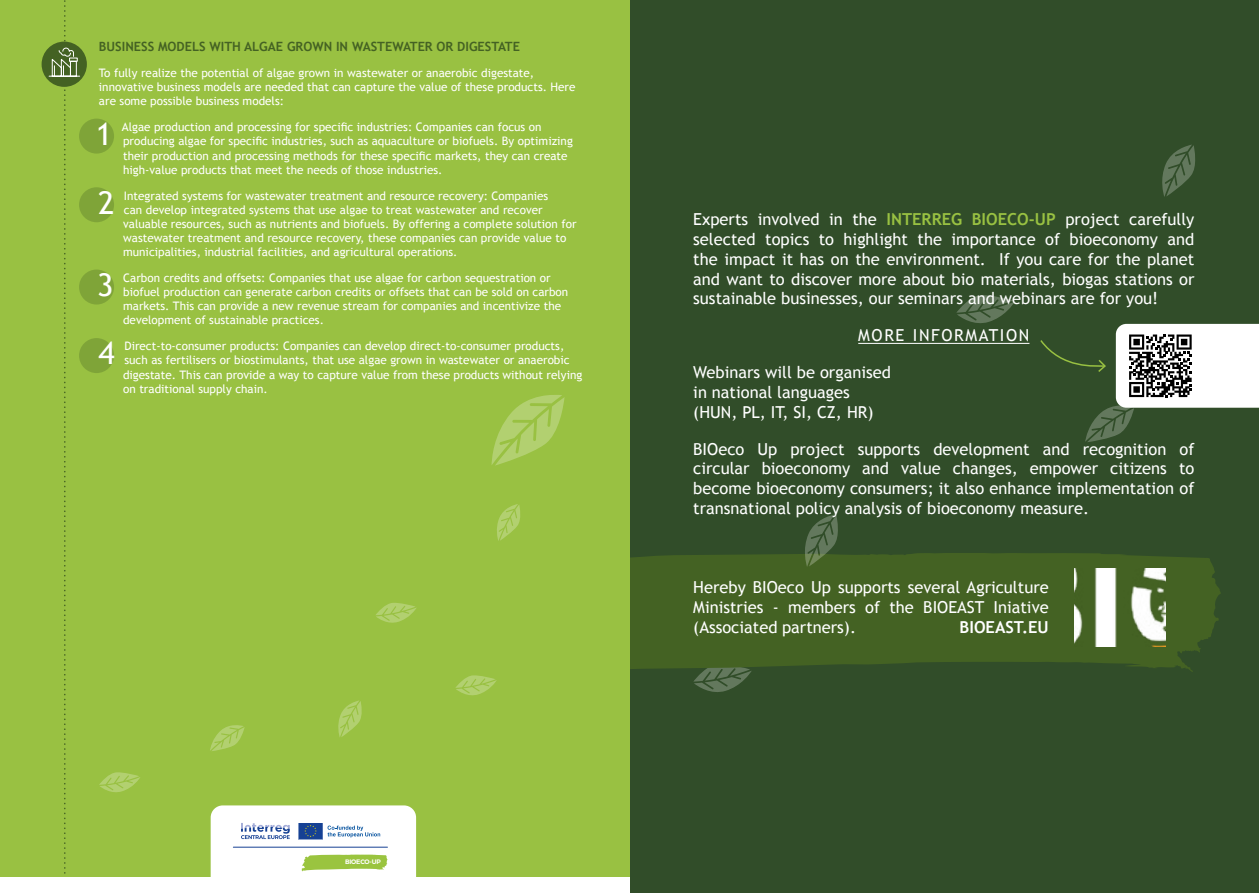
<style>
.page{position:relative;width:1259px;height:893px;background:#fff}
.page>*{position:absolute;margin:0;border:0;box-sizing:border-box;transform-origin:0 0}
.t1{font:31.35px "Trebuchet MS";color:#fff}
.t2{font:16.5px/19.8px "Trebuchet MS";color:#fff;text-align:justify}
.t3{font:16.5px "Trebuchet MS";letter-spacing:.1em;color:#fff}
.t4{font:700 16.5px "Trebuchet MS";color:#fff}
.t5{font:700 12.75px "Trebuchet MS";color:#446223}
.t6{font:11.7px/14.1px "Trebuchet MS";color:#fff}
.t7{font:600 6.45px "Montserrat";letter-spacing:-.03em;color:#fff}
.s1{font-weight:700;color:#99c142}
</style>
<div class="page">
<div style="left:629px;top:0;width:630px;height:893px;background:#314d29"></div>
<svg style="left:956px;top:295px;width:58px;height:28px"></svg>
<svg style="left:693px;top:672px;width:58px;height:20px"></svg>
<svg style="left:1162px;top:145px;width:33px;height:52px"></svg>
<svg style="left:629px;top:553px;width:592px;height:119px;background:#425f23"></svg>
<hr style="left:858px;top:343px;width:171px;height:1px;background:#fff">
<svg style="left:802px;top:515px;width:38px;height:52px"></svg>
<img style="left:1074px;top:568px;width:92px;height:79px">
<svg style="left:1040px;top:324px;width:219px;height:118px"></svg>
<div style="left:0;top:183px;width:629px;height:710px;background:#99c142"></div>
<div style="left:0;top:0;width:629px;height:199px;background:#99c142"></div>
<svg style="left:211px;top:805px;width:205px;height:72px;background:#e8eee7"></svg>
<hr style="left:233px;top:847px;width:154px;height:1px;background:#164194">
<div style="left:0;top:877px;width:629px;height:16px;background:#fff"></div>
<div style="left:42px;top:42px;width:45px;height:45px;background:#446223;border-radius:50%"></div>
<svg style="left:210px;top:725px;width:35px;height:26px"></svg>
<svg style="left:48px;top:0;width:92px;height:874px"></svg>
<svg style="left:338px;top:700px;width:24px;height:37px"></svg>
<svg style="left:491px;top:395px;width:73px;height:71px"></svg>
<svg style="left:376px;top:603px;width:40px;height:20px"></svg>
<svg style="left:497px;top:504px;width:23px;height:37px"></svg>
<svg style="left:455px;top:675px;width:42px;height:21px"></svg>
<p class="t5" style="left:99px;top:39px;width:422px">BUSINESS MODELS WITH ALGAE GROWN IN WASTEWATER OR DIGESTATE</p>
<p class="t6" style="left:99px;top:66px;width:478px">To fully realize the potential of algae grown in wastewater or anaerobic digestate, innovative business models are needed that can capture the value of these products. Here are some possible business models:</p>
<h1 class="t1" style="left:96px;top:116px;width:18px">1</h1>
<p class="t6" style="left:122px;top:120px;width:452px">Algae production and processing for specific industries: Companies can focus on producing algae for specific industries, such as aquaculture or biofuels. By optimizing their production and processing methods for these specific markets, they can create high-value products that meet the needs of those industries.</p>
<h1 class="t1" style="left:98px;top:184px;width:18px">2</h1>
<p class="t6" style="left:123px;top:189px;width:455px">Integrated systems for wastewater treatment and resource recovery: Companies<br>can develop integrated systems that use algae to treat wastewater and recover valuable resources, such as nutrients and biofuels. By offering a complete solution for wastewater treatment and resource recovery, these companies can provide value to municipalities, industrial facilities, and agricultural operations.</p>
<h1 class="t1" style="left:97px;top:267px;width:18px">3</h1>
<p class="t6" style="left:123px;top:271px;width:447px">Carbon credits and offsets: Companies that use algae for carbon sequestration or biofuel production can generate carbon credits or offsets that can be sold on carbon markets. This can provide a new revenue stream for companies and incentivize the development of sustainable practices.</p>
<h1 class="t1" style="left:99px;top:335px;width:18px">4</h1>
<p class="t6" style="left:123px;top:339px;width:461px">Direct-to-consumer products: Companies can develop direct-to-consumer products, such as fertilisers or biostimulants, that use algae grown in wastewater or anaerobic digestate. This can provide a way to capture value from these products without relying on traditional supply chain.</p>
<p class="t7" style="left:345px;top:856px;width:37px">BIOECO-UP</p>
<p class="t2" style="left:693px;top:210px;width:503px">Experts involved in the <span class="s1">INTERREG BIOECO-UP</span> project carefully selected topics to highlight the importance of bioeconomy and the impact it has on the environment. If you care for the planet and want to discover more about bio materials, biogas stations or sustainable businesses, our seminars and webinars are for you!</p>
<h2 class="t3" style="left:858px;top:326px;width:173px">MORE INFORMATION</h2>
<h2 class="t2" style="left:693px;top:363px;width:199px;text-align:left">Webinars will be organised in national languages (HUN, PL, IT, SI, CZ, HR)</h2>
<p class="t2" style="left:693px;top:439px;width:502px">BIOeco Up project supports development and recognition of circular bioeconomy and value changes, empower citizens to become bioeconomy consumers; it also enhance implementation of transnational policy analysis of bioeconomy measure.</p>
<h2 class="t2" style="left:693px;top:578px;width:357px">Hereby BIOeco Up supports several Agriculture Ministries - members of the BIOEAST Iniative (Associated partners).</h2>
<h2 class="t4" style="left:959px;top:617px;width:91px">BIOEAST.EU</h2>
</div>
